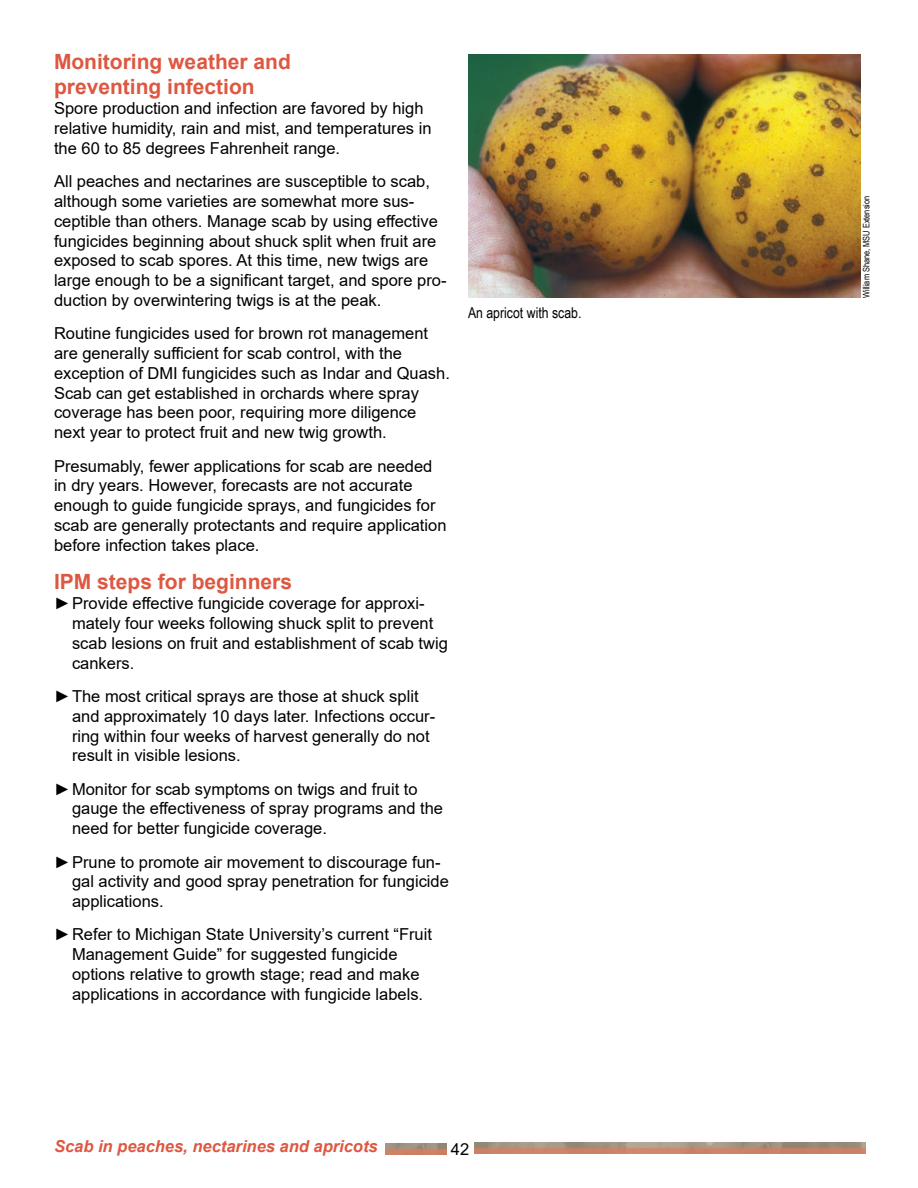
<style>
.page{position:relative;width:918px;height:1188px;background:#fff}
.page>*{position:absolute;margin:0;border:0;box-sizing:border-box;transform-origin:0 0}
.Subhead_-_Stone_frui{font:700 21px/25.2px "Arial";color:#de5741}
.Text_-_stone_fruit{font:16.5px/19.8px "Arial";color:#000}
.t1{font:italic 700 16.5px "Arial";color:#de5741}
.Captions{font:15px "Arial Narrow";color:#000}
.Photo_credit{font:9px "Arial Narrow";color:#000}
</style>
<div class="page">
<img style="left:474px;top:1143px;width:391px;height:10px">
<img style="left:468px;top:54px;width:392px;height:244px">
<img style="left:386px;top:1143px;width:60px;height:11px">
<p class="Subhead_-_Stone_frui" style="left:54px;top:50px;width:238px">Monitoring weather and preventing infection</p>
<p class="Text_-_stone_fruit" style="left:54px;top:98px;width:379px">Spore production and infection are favored by high relative humidity, rain and mist, and temperatures in the 60 to 85 degrees Fahrenheit range.</p>
<p class="Text_-_stone_fruit" style="left:54px;top:171px;width:394px">All peaches and nectarines are susceptible to scab, although some varieties are somewhat more sus&shy;ceptible than others. Manage scab by using effective fungicides beginning about shuck split when fruit are exposed to scab spores. At this time, new twigs are large enough to be a significant target, and spore pro&shy;duction by overwintering twigs is at the peak.</p>
<p class="Text_-_stone_fruit" style="left:54px;top:323px;width:397px">Routine fungicides used for brown rot management are generally sufficient for scab control, with the exception of DMI fungicides such as Indar and Quash.<br>Scab can get established in orchards where spray coverage has been poor, requiring more diligence next year to protect fruit and new twig growth.</p>
<p class="Text_-_stone_fruit" style="left:54px;top:456px;width:394px">Presumably, fewer applications for scab are needed in dry years. However, forecasts are not accurate enough to guide fungicide sprays, and fungicides for scab are generally protectants and require application before infection takes place.</p>
<p class="Subhead_-_Stone_frui" style="left:54px;top:570px;width:240px">IPM steps for beginners</p>
<p class="Text_-_stone_fruit" style="left:72px;top:593px;width:378px;text-indent:-18px">►Provide effective fungicide coverage for approxi&shy;mately four weeks following shuck split to prevent scab lesions on fruit and establishment of scab twig cankers.</p>
<p class="Text_-_stone_fruit" style="left:72px;top:686px;width:365px;text-indent:-18px">►The most critical sprays are those at shuck split and approximately 10 days later. Infections occur&shy;ring within four weeks of harvest generally do not result in visible lesions.</p>
<p class="Text_-_stone_fruit" style="left:72px;top:779px;width:373px;text-indent:-18px">►Monitor for scab symptoms on twigs and fruit to gauge the effectiveness of spray programs and the need for better fungicide coverage.</p>
<p class="Text_-_stone_fruit" style="left:72px;top:852px;width:378px;text-indent:-18px">►Prune to promote air movement to discourage fun&shy;gal activity and good spray penetration for fungicide applications.</p>
<p class="Text_-_stone_fruit" style="left:72px;top:925px;width:362px;text-indent:-18px">►Refer to Michigan State University’s current “Fruit Management Guide” for suggested fungicide options relative to growth stage; read and make applications in accordance with fungicide labels.</p>
<p class="Captions" style="left:468px;top:301px;width:115px">An apricot with scab.</p>
<p class="t1" style="left:54px;top:1136px;width:325px">Scab in peaches, nectarines and apricots</p>
<p class="Text_-_stone_fruit" style="left:451px;top:1139px;width:20px">42</p>
<p class="Photo_credit" style="left:860px;top:298px;width:104px;rotate:-90deg">William Shane, MSU Extension</p>
</div>
